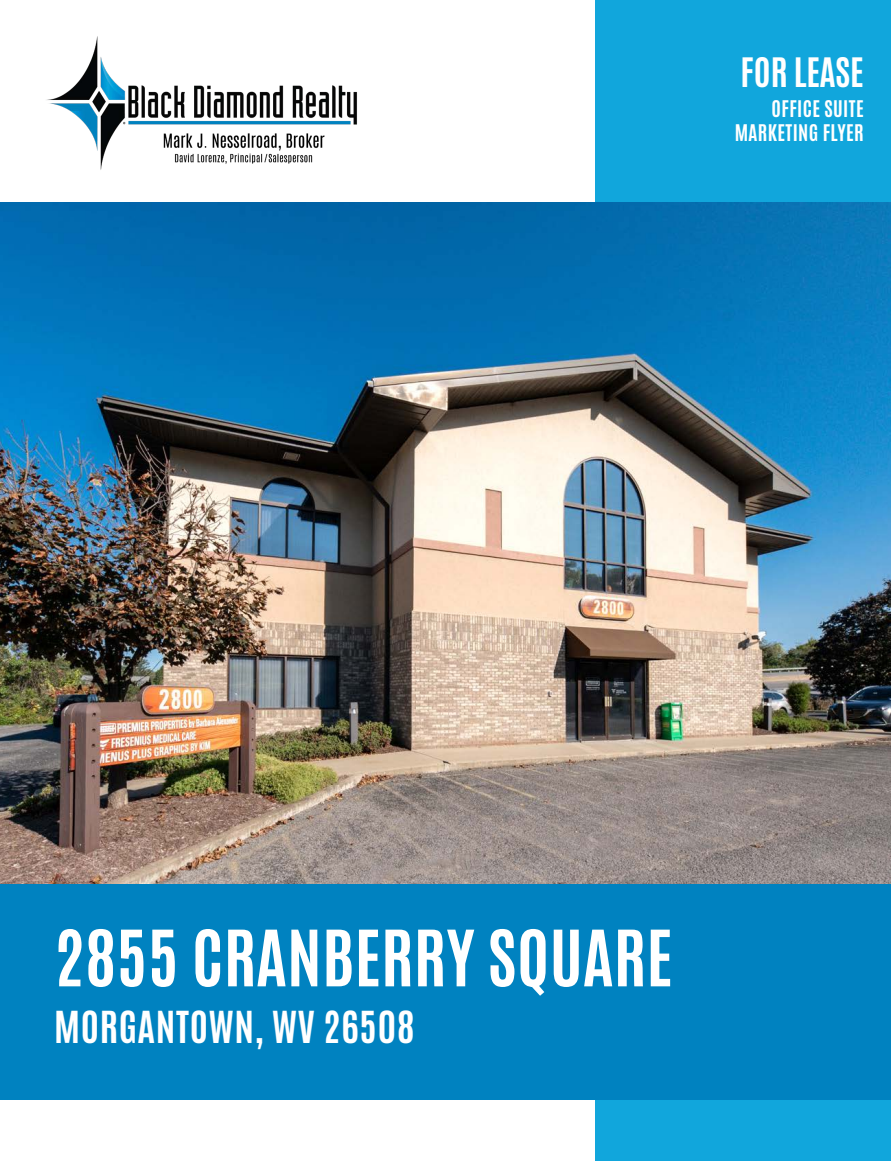
<style>
.page{position:relative;width:891px;height:1161px;background:#fff}
.page>*{position:absolute;margin:0;border:0;box-sizing:border-box;transform-origin:0 0}
.t1{font:66px "Antonio";letter-spacing:.01em;color:#fff}
.t2{font:37.5px "Antonio";letter-spacing:.02em;color:#fff}
.t3{font:34.5px "Antonio";color:#fff}
.t4{font:19.5px "Antonio";letter-spacing:.02em;color:#fff}
</style>
<div class="page">
<img style="left:0;top:202px;width:891px;height:682px">
<div style="left:596px;top:0;width:295px;height:202px;background:#11a6dc"></div>
<div style="left:596px;top:1100px;width:295px;height:61px;background:#11a6dc"></div>
<div style="left:0;top:884px;width:891px;height:216px;background:#0082c0"></div>
<img style="left:47px;top:36px;width:310px;height:134px">
<p class="t3" style="left:741px;top:47px;width:125px">FOR LEASE</p>
<p class="t4" style="left:771px;top:94px;width:94px">OFFICE SUITE</p>
<p class="t4" style="left:735px;top:118px;width:130px">MARKETING FLYER</p>
<p class="t1" style="left:54px;top:911px;width:620px">2855 CRANBERRY SQUARE</p>
<p class="t2" style="left:54px;top:1001px;width:362px">MORGANTOWN, WV 26508</p>
</div>
